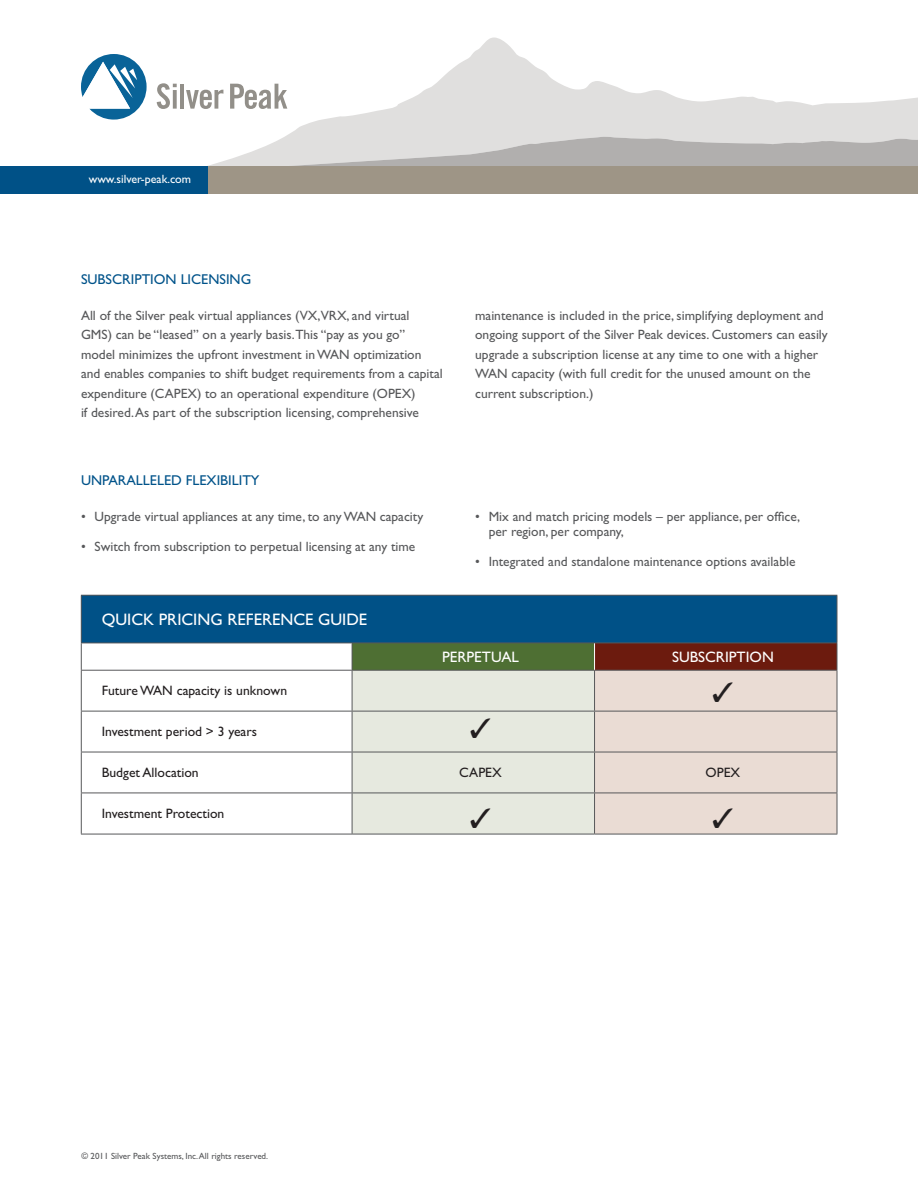
<style>
.page{position:relative;width:918px;height:1188px;background:#fff}
.page>*{position:absolute;margin:0;border:0;box-sizing:border-box;transform-origin:0 0}
.Head_1{font:16.65px "Gill Sans Std";color:#fff}
.bullet_cont{font:15.15px "Gill Sans Std";color:#fff}
.Sub_Head{font:14.25px "Gill Sans Std";color:#00538a}
.bullet_cont-2{font:13.65px "Gill Sans Std";color:#231f20}
.body{font:13.5px/19.5px "Gill Sans Std";color:#57585a}
.Footer_Middle{font:12px "Gill Sans Std";color:#fff}
.Footer_Copyright{font:9px "Gill Sans Std";color:#57585a}
</style>
<div class="page">
<svg style="left:204px;top:38px;width:714px;height:128px"></svg>
<svg style="left:275px;top:120px;width:643px;height:46px;background:#cdcccb"></svg>
<svg style="left:81px;top:54px;width:66px;height:66px"></svg>
<svg style="left:157px;top:83px;width:20px;height:26px"></svg>
<hr style="left:181px;top:84px;width:3px;height:25px;background:#928f89">
<svg style="left:186px;top:90px;width:37px;height:19px"></svg>
<svg style="left:230px;top:84px;width:57px;height:25px"></svg>
<div style="left:208px;top:166px;width:710px;height:28px;background:#9e9586"></div>
<div style="left:0;top:166px;width:208px;height:28px;background:#005187"></div>
<div style="left:81px;top:595px;width:756px;height:48px;background:#005187"></div>
<hr style="left:81px;top:595px;width:271px;height:1px;background:#57585a">
<hr style="left:352px;top:595px;width:243px;height:1px;background:#57585a">
<hr style="left:595px;top:595px;width:242px;height:1px;background:#57585a">
<hr style="left:837px;top:596px;width:1px;height:47px;background:#57585a">
<hr style="left:81px;top:643px;width:271px;height:1px;background:#57585a">
<hr style="left:81px;top:670px;width:271px;height:1px;background:#57585a">
<hr style="left:81px;top:671px;width:1px;height:40px;background:#57585a">
<hr style="left:81px;top:711px;width:271px;height:1px;background:#57585a">
<hr style="left:81px;top:711px;width:1px;height:41px;background:#57585a">
<hr style="left:81px;top:752px;width:271px;height:1px;background:#57585a">
<hr style="left:81px;top:752px;width:1px;height:41px;background:#57585a">
<hr style="left:81px;top:793px;width:271px;height:1px;background:#57585a">
<hr style="left:81px;top:793px;width:1px;height:41px;background:#57585a">
<hr style="left:81px;top:834px;width:271px;height:1px;background:#57585a">
<hr style="left:352px;top:834px;width:243px;height:1px;background:#57585a">
<hr style="left:595px;top:834px;width:242px;height:1px;background:#57585a">
<hr style="left:81px;top:596px;width:1px;height:47px;background:#57585a">
<svg style="left:81px;top:643px;width:1px;height:27px"></svg>
<svg style="left:352px;top:643px;width:486px;height:191px;background:#d0c8bc"></svg>
<p class="Footer_Middle" style="left:89px;top:172px;width:104px">www.silver-peak.com</p>
<p class="Sub_Head" style="left:81px;top:271px;width:172px">SUBSCRIPTION LICENSING</p>
<p class="body" style="left:81px;top:306px;width:363px">All of the Silver peak virtual appliances (VX,VRX, and virtual GMS) can be “leased” on a yearly basis.This “pay as you go” model minimizes the upfront investment in WAN optimization and enables companies to shift budget requirements from a capital expenditure (CAPEX) to an operational expenditure (OPEX)<br>if desired. As part of the subscription licensing, comprehensive</p>
<p class="body" style="left:475px;top:306px;width:354px">maintenance is included in the price, simplifying deployment and ongoing support of the Silver Peak devices. Customers can easily upgrade a subscription license at any time to one with a higher WAN capacity (with full credit for the unused amount on the current subscription.)</p>
<p class="Sub_Head" style="left:81px;top:472px;width:180px">UNPARALLELED FLEXIBILITY</p>
<p class="body" style="left:81px;top:507px;width:344px">• Upgrade virtual appliances at any time, to anyWAN capacity</p>
<p class="body" style="left:81px;top:537px;width:336px">• Switch from subscription to perpetual licensing at any time</p>
<p class="Head_1" style="left:102px;top:610px;width:267px">QUICK PRICING REFERENCE GUIDE</p>
<p class="body" style="left:489px;top:509px;width:313px;line-height:15px;text-indent:-14px">• Mix and match pricing models – per appliance, per office, per region, per company,</p>
<p class="body" style="left:475px;top:552px;width:322px">• Integrated and standalone maintenance options available</p>
<p class="bullet_cont" style="left:442px;top:648px;width:78px">PERPETUAL</p>
<p class="bullet_cont" style="left:672px;top:648px;width:103px">SUBSCRIPTION</p>
<p class="bullet_cont-2" style="left:102px;top:683px;width:187px">Future WAN capacity is unknown</p>
<p class="bullet_cont-2" style="left:102px;top:724px;width:157px">Investment period &gt; 3 years</p>
<p class="bullet_cont-2" style="left:102px;top:765px;width:99px">Budget Allocation</p>
<p class="bullet_cont-2" style="left:459px;top:765px;width:44px">CAPEX</p>
<p class="bullet_cont-2" style="left:706px;top:765px;width:36px">OPEX</p>
<p class="bullet_cont-2" style="left:102px;top:806px;width:124px">Investment Protection</p>
<p class="Footer_Copyright" style="left:81px;top:1151px;width:188px">© 2011 Silver Peak Systems, Inc. All rights reserved.</p>
</div>
